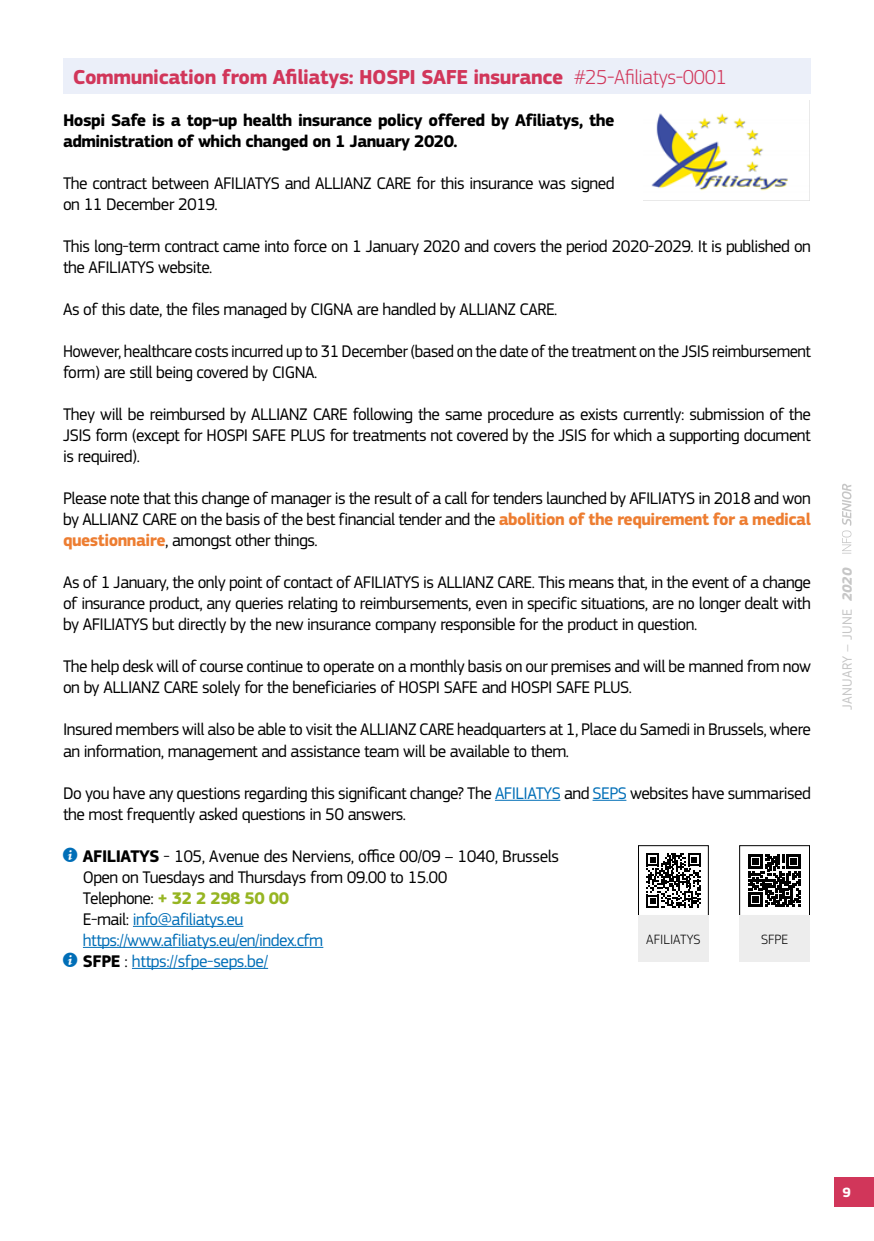
<style>
.page{position:relative;width:874px;height:1241px;background:#fff}
.page>*{position:absolute;margin:0;border:0;box-sizing:border-box;transform-origin:0 0}
.t1{font:700 21px "EC Square Sans Pro";letter-spacing:-.02em;color:#d1365a}
.t2{font:17.5px/21px "EC Square Sans Pro";letter-spacing:-.03em;color:#000}
.t3{font:17.5px/21px "EC Square Sans Pro";letter-spacing:-.03em;color:#000;scale:.96 1}
.t4{font:700 17.5px/21px "EC Square Sans Pro";letter-spacing:-.03em;color:#000}
.t5{font:17.5px "EC Square Sans Pro";letter-spacing:-.03em;color:#006eb7}
.t6{font:700 17.5px "EC Square Sans Pro";letter-spacing:-.03em;color:#96b522}
.t7{font:14px "EC Square Sans Pro";letter-spacing:.02em;color:#c6c6c6}
.t8{font:300 14px "EC Square Sans Pro";color:#000}
.t9{font:700 14px "EC Square Sans Pro";color:#fff}
.s1{font-weight:300}
.s2{font-weight:700;color:#ed7d31}
.s3{color:#006eb7}
.s4{font-family:"s Tmedia";color:#006eb7}
.s5{font-weight:700}
.s6{font-weight:400;color:#000}
.s7{color:#000}
.s8{font-family:"s Tmedia"}
.s9{font-weight:700;color:#000}
.s10{font-weight:700;font-style:italic}
</style>
<div class="page">
<div style="left:833px;top:1176px;width:40px;height:30px;background:#d1365a"></div>
<svg style="left:842px;top:483px;width:9px;height:70px"></svg>
<div style="left:63px;top:58px;width:747px;height:36px;background:#ebeff9"></div>
<hr style="left:494px;top:799px;width:66px;height:1px;background:#006eb7">
<hr style="left:592px;top:799px;width:34px;height:1px;background:#006eb7">
<hr style="left:133px;top:925px;width:110px;height:1px;background:#006eb7">
<hr style="left:83px;top:946px;width:240px;height:1px;background:#006eb7">
<hr style="left:132px;top:967px;width:136px;height:1px;background:#006eb7">
<img style="left:643px;top:100px;width:167px;height:101px">
<svg style="left:748px;top:854px;width:52px;height:52px"></svg>
<div style="left:738px;top:845px;width:71px;height:70px;border:1px solid #000"></div>
<div style="left:738px;top:915px;width:71px;height:46px;background:#ededed"></div>
<svg style="left:646px;top:853px;width:54px;height:54px"></svg>
<div style="left:637px;top:845px;width:71px;height:70px;border:1px solid #000"></div>
<div style="left:637px;top:915px;width:71px;height:46px;background:#ededed"></div>
<p class="t1" style="left:73px;top:65px;width:655px">Communication from Afiliatys: HOSPI SAFE insurance <span class="s1">#25-Afiliatys-0001</span></p>
<p class="t4" style="left:63px;top:110px;width:552px">Hospi Safe is a top-up health insurance policy offered by Afiliatys, the administration of which changed on 1 January 2020.</p>
<p class="t2" style="left:63px;top:173px;width:552px">The contract between AFILIATYS and ALLIANZ CARE for this insurance was signed on 11 December 2019.</p>
<p class="t2" style="left:63px;top:236px;width:749px">This long-term contract came into force on 1 January 2020 and covers the period 2020-2029. It is published on the AFILIATYS website.</p>
<p class="t2" style="left:63px;top:299px;width:495px">As of this date, the files managed by CIGNA are handled by ALLIANZ CARE.</p>
<p class="t3" style="left:63px;top:341px;width:780px">However, healthcare costs incurred up to 31 December (based on the date of the treatment on the JSIS reimbursement form) are still being covered by CIGNA.</p>
<p class="t2" style="left:63px;top:404px;width:749px;text-align:justify">They will be reimbursed by ALLIANZ CARE following the same procedure as exists currently: submission of the JSIS form (except for HOSPI SAFE PLUS for treatments not covered by the JSIS for which a supporting document is required).</p>
<p class="t2" style="left:63px;top:488px;width:749px;text-align:justify">Please note that this change of manager is the result of a call for tenders launched by AFILIATYS in 2018 and won by ALLIANZ CARE on the basis of the best financial tender and the <span class="s2">abolition of the requirement for a medical questionnaire</span>, amongst other things.</p>
<p class="t2" style="left:63px;top:572px;width:749px;text-align:justify">As of 1 January, the only point of contact of AFILIATYS is ALLIANZ CARE. This means that, in the event of a change of insurance product, any queries relating to reimbursements, even in specific situations, are no longer dealt with by AFILIATYS but directly by the new insurance company responsible for the product in question.</p>
<p class="t2" style="left:63px;top:656px;width:749px">The help desk will of course continue to operate on a monthly basis on our premises and will be manned from now on by ALLIANZ CARE solely for the beneficiaries of HOSPI SAFE and HOSPI SAFE PLUS.</p>
<p class="t2" style="left:63px;top:719px;width:749px">Insured members will also be able to visit the ALLIANZ CARE headquarters at 1, Place du Samedi in Brussels, where an information, management and assistance team will be available to them.</p>
<p class="t2" style="left:63px;top:782px;width:749px">Do you have any questions regarding this significant change? The <span class="s3">AFILIATYS</span> and <span class="s3">SEPS</span> websites have summarised the most frequently asked questions in 50 answers.</p>
<p class="t2" style="left:63px;top:845px;width:497px"><span class="s4">i</span> <span class="s5">AFILIATYS</span> - 105, Avenue des Nerviens, office 00/09 – 1040, Brussels</p>
<p class="t2" style="left:83px;top:866px;width:366px">Open on Tuesdays and Thursdays from 09.00 to 15.00</p>
<p class="t6" style="left:83px;top:887px;width:207px"><span class="s6">Telephone:</span> + 32 2 298 50 00</p>
<p class="t5" style="left:83px;top:908px;width:162px"><span class="s7">E-mail:</span> info@afiliatys.eu</p>
<p class="t5" style="left:83px;top:929px;width:242px">https://www.afiliatys.eu/en/index.cfm</p>
<p class="t5" style="left:63px;top:950px;width:206px"><span class="s8">i</span> <span class="s9">SFPE</span> <span class="s7">:</span> https://sfpe-seps.be/</p>
<p class="t8" style="left:646px;top:931px;width:56px">AFILIATYS</p>
<p class="t8" style="left:760px;top:931px;width:29px">SFPE</p>
<p class="t7" style="left:838px;top:710px;width:144px;rotate:-90deg">JANUARY – JUNE <span class="s10">2020</span></p>
<p class="t9" style="left:842px;top:1183px;width:10px">9</p>
</div>
